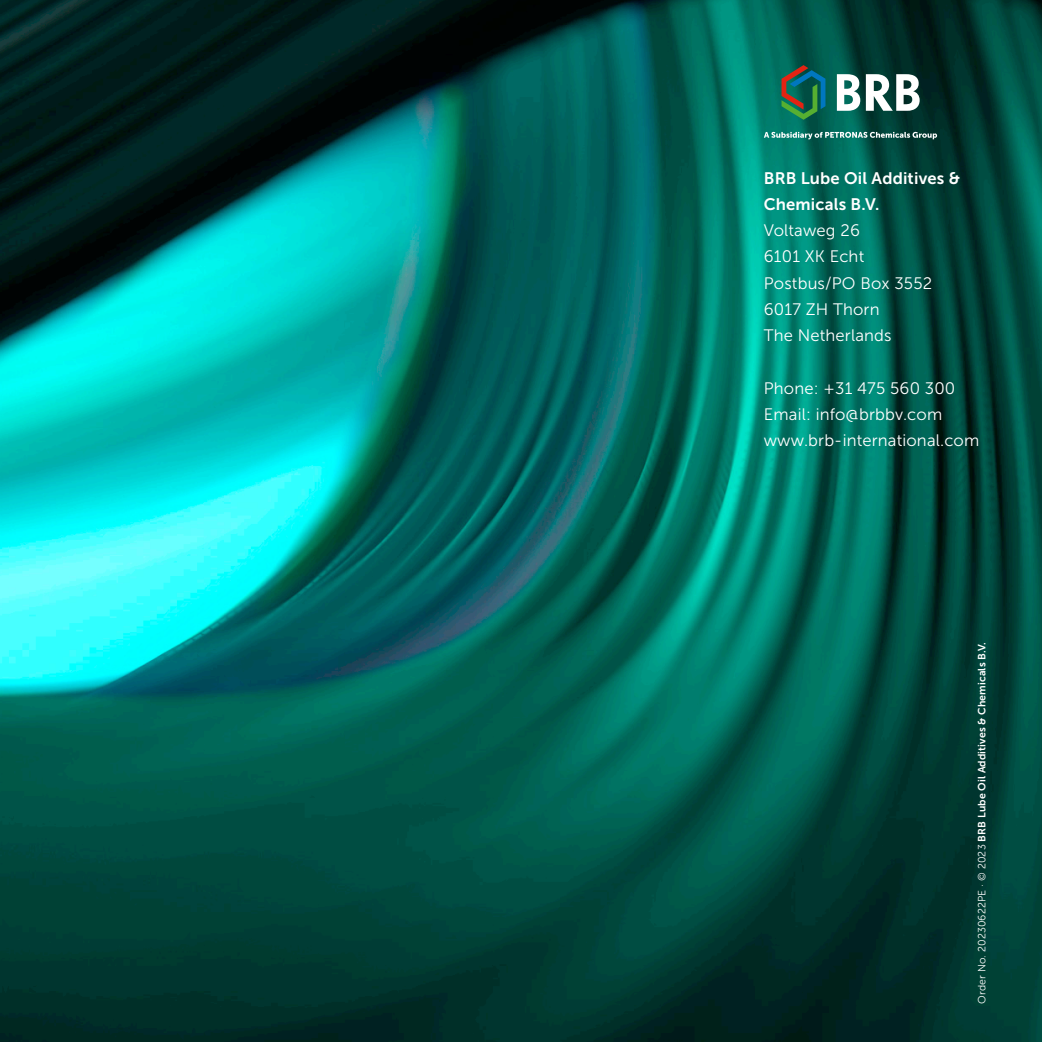
<style>
.page{position:relative;width:1042px;height:1042px;background:#fff}
.page>*{position:absolute;margin:0;border:0;box-sizing:border-box;transform-origin:0 0}
.t1{font:16.62px/26.2px "Museo Sans 300";letter-spacing:.01em;color:#fff}
.t2{font:16.62px/26.2px "Museo Sans 700";letter-spacing:.01em;color:#fff}
.t3{font:10.5px "Museo Sans 700";letter-spacing:.01em;color:#fff}
.s1{font-family:"Museo Sans 300"}
</style>
<div class="page">
<img style="left:0;top:0;width:1042px;height:1042px">
<svg style="left:764px;top:132px;width:173px;height:7px"></svg>
<svg style="left:781px;top:65px;width:44px;height:55px"></svg>
<svg style="left:837px;top:74px;width:23px;height:37px"></svg>
<svg style="left:866px;top:74px;width:53px;height:37px"></svg>
<p class="t2" style="left:764px;top:165px;width:198px">BRB Lube Oil Additives &amp;<br>Chemicals B.V.<br><span class="s1">Voltaweg 26</span></p>
<p class="t1" style="left:764px;top:244px;width:102px">6101 XK Echt</p>
<p class="t1" style="left:764px;top:270px;width:170px">Postbus/PO Box 3552</p>
<p class="t1" style="left:764px;top:296px;width:117px">6017 ZH Thorn</p>
<p class="t1" style="left:764px;top:322px;width:129px">The Netherlands</p>
<p class="t1" style="left:764px;top:375px;width:217px">Phone: +31 475 560 300<br>Email: info@brbbv.com www.brb-international.com</p>
<p class="t3" style="left:976px;top:1004px;width:364px;rotate:-90deg"><span class="s1">Order No. 20230622PE · © 2023</span> BRB Lube Oil Additives &amp; Chemicals B.V.</p>
</div>
